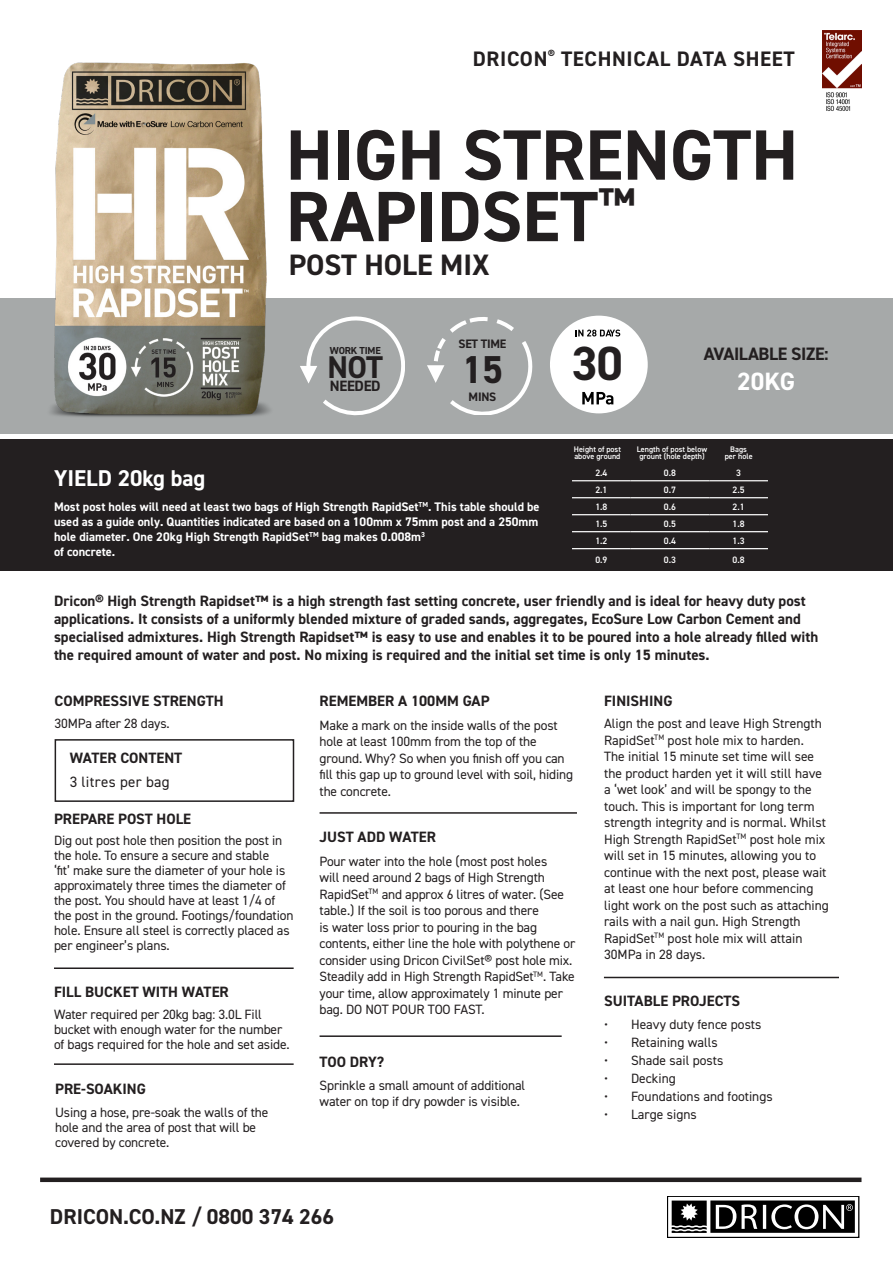
<style>
.page{position:relative;width:893px;height:1263px;background:#fff}
.page>*{position:absolute;margin:0;border:0;box-sizing:border-box;transform-origin:0 0}
.t1{font:700 71.4px "DIN2014";color:#231f20}
.t2{font:700 48px "DIN2014";color:#231f20}
.t3{font:700 39px "DIN2014";color:#231f20}
.t4{font:700 31.5px "DIN2014";color:#231f20}
.t5{font:700 29.55px "DIN2014";color:#231f20}
.t6{font:700 25.05px "DIN2014";color:#fff}
.t7{font:700 22.95px "DIN2014";color:#fff}
.t8{font:700 21.6px "DIN2014";color:#231f20}
.t9{font:700 21px "DIN2014";letter-spacing:.03em;color:#231f20}
.t10{font:700 18px "DIN2014";letter-spacing:-.02em;color:#231f20}
.t11{font:700 15px/18px "DIN2014";color:#231f20}
.t12{font:15px "DIN2014";letter-spacing:.02em;color:#231f20}
.t13{font:13.5px/16.5px "DIN2014";letter-spacing:-.01em;color:#231f20}
.t14{font:700 12.45px/14.9px "DIN2014";color:#fff}
.t15{font:700 12.3px "DIN2014";letter-spacing:-.02em;color:#231f20}
.t16{font:700 10.2px "DIN2014";letter-spacing:-.02em;color:#231f20}
.t17{font:600 9.3px "DIN2014";color:#fff}
.t18{font:600 8.1px/6.8px "DIN2014";color:#fff;text-align:center}
</style>
<div class="page">
<div style="left:0;top:298px;width:893px;height:135px;background:#a6a9a9"></div>
<svg style="left:327px;top:316px;width:78px;height:100px"></svg>
<svg style="left:427px;top:317px;width:105px;height:98px"></svg>
<div style="left:0;top:439px;width:893px;height:131px;background:#231f20"></div>
<svg style="left:668px;top:1196px;width:191px;height:42px"></svg>
<div style="left:55px;top:739px;width:239px;height:63px;border:2px solid #231f20"></div>
<img style="left:823px;top:31px;width:38px;height:80px">
<div style="left:551px;top:317px;width:95px;height:95px;background:#fff;border-radius:50%"></div>
<div style="left:550px;top:316px;width:98px;height:97px;border:2px solid #fff;border-radius:50%"></div>
<svg style="left:582px;top:392px;width:31px;height:12px"></svg>
<svg style="left:575px;top:330px;width:45px;height:6px"></svg>
<hr style="left:320px;top:1035px;width:242px;height:2px;background:#231f20">
<hr style="left:320px;top:812px;width:257px;height:2px;background:#231f20">
<hr style="left:54px;top:967px;width:240px;height:2px;background:#231f20">
<hr style="left:54px;top:1063px;width:240px;height:2px;background:#231f20">
<hr style="left:604px;top:977px;width:235px;height:1px;background:#231f20">
<div style="left:40px;top:1177px;width:821px;height:5px;background:#231f20"></div>
<img style="left:50px;top:62px;width:277px;height:355px">
<hr style="left:572px;top:480px;width:59px;height:1px;background:#fff">
<hr style="left:631px;top:480px;width:78px;height:1px;background:#fff">
<hr style="left:709px;top:480px;width:59px;height:1px;background:#fff">
<hr style="left:572px;top:497px;width:59px;height:1px;background:#fff">
<hr style="left:631px;top:497px;width:78px;height:1px;background:#fff">
<hr style="left:709px;top:497px;width:59px;height:1px;background:#fff">
<hr style="left:572px;top:514px;width:59px;height:1px;background:#fff">
<hr style="left:631px;top:514px;width:78px;height:1px;background:#fff">
<hr style="left:709px;top:514px;width:59px;height:1px;background:#fff">
<hr style="left:572px;top:531px;width:59px;height:1px;background:#fff">
<hr style="left:631px;top:531px;width:78px;height:1px;background:#fff">
<hr style="left:709px;top:531px;width:59px;height:1px;background:#fff">
<hr style="left:572px;top:548px;width:59px;height:1px;background:#fff">
<hr style="left:631px;top:548px;width:78px;height:1px;background:#fff">
<hr style="left:709px;top:548px;width:59px;height:1px;background:#fff">
<p class="t9" style="left:473px;top:45px;width:324px">DRICON<sup>®</sup> TECHNICAL DATA SHEET</p>
<p class="t1" style="left:286px;top:108px;width:514px">HIGH STRENGTH</p>
<p class="t1" style="left:286px;top:169px;width:352px">RAPIDSET<sup>™</sup></p>
<p class="t5" style="left:289px;top:245px;width:202px">POST HOLE MIX</p>
<p class="t16" style="left:330px;top:344px;width:52px">WORK TIME</p>
<p class="t4" style="left:327px;top:346px;width:57px">NOT</p>
<p class="t11" style="left:330px;top:377px;width:52px">NEEDED</p>
<p class="t15" style="left:459px;top:336px;width:49px">SET TIME</p>
<p class="t3" style="left:462px;top:343px;width:43px">15</p>
<p class="t15" style="left:469px;top:388px;width:29px">MINS</p>
<p class="t7" style="left:54px;top:463px;width:153px">YIELD 20kg bag</p>
<p class="t14" style="left:54px;top:499px;width:487px">Most post holes will need at least two bags of High Strength RapidSet<sup>TM</sup>. This table should be used as a guide only. Quantities indicated are based on a 100mm x 75mm post and a 250mm hole diameter. One 20kg High Strength RapidSet<sup>TM</sup> bag makes 0.008m<sup>3<br></sup>of concrete.</p>
<p class="t2" style="left:572px;top:332px;width:52px">30</p>
<p class="t10" style="left:704px;top:342px;width:126px">AVAILABLE SIZE:</p>
<p class="t6" style="left:737px;top:365px;width:59px">20KG</p>
<p class="t18" style="left:574px;top:446px;width:49px;text-align:left">Height of post above ground</p>
<p class="t18" style="left:637px;top:446px;width:72px">Length of post below grount (hole depth)</p>
<p class="t18" style="left:725px;top:446px;width:29px">Bags per hole</p>
<p class="t17" style="left:595px;top:466px;width:14px">2.4</p>
<p class="t17" style="left:664px;top:466px;width:14px">0.8</p>
<p class="t17" style="left:736px;top:466px;width:6px">3</p>
<p class="t17" style="left:595px;top:483px;width:14px">2.1</p>
<p class="t17" style="left:664px;top:483px;width:14px">0.7</p>
<p class="t17" style="left:733px;top:483px;width:14px">2.5</p>
<p class="t17" style="left:595px;top:500px;width:14px">1.8</p>
<p class="t17" style="left:664px;top:500px;width:14px">0.6</p>
<p class="t17" style="left:733px;top:500px;width:14px">2.1</p>
<p class="t17" style="left:595px;top:517px;width:14px">1.5</p>
<p class="t17" style="left:664px;top:517px;width:14px">0.5</p>
<p class="t17" style="left:733px;top:517px;width:14px">1.8</p>
<p class="t17" style="left:595px;top:534px;width:14px">1.2</p>
<p class="t17" style="left:664px;top:534px;width:14px">0.4</p>
<p class="t17" style="left:733px;top:534px;width:14px">1.3</p>
<p class="t17" style="left:595px;top:553px;width:14px">0.9</p>
<p class="t17" style="left:664px;top:553px;width:14px">0.3</p>
<p class="t17" style="left:733px;top:553px;width:14px">0.8</p>
<p class="t11" style="left:54px;top:591px;width:766px">Dricon® High Strength Rapidset™ is a high strength fast setting concrete, user friendly and is ideal for heavy duty post applications. It consists of a uniformly blended mixture of graded sands, aggregates, EcoSure Low Carbon Cement and specialised admixtures. High Strength Rapidset™ is easy to use and enables it to be poured into a hole already filled with the required amount of water and post. No mixing is required and the initial set time is only 15 minutes.</p>
<p class="t11" style="left:55px;top:692px;width:171px">COMPRESSIVE STRENGTH</p>
<p class="t13" style="left:55px;top:715px;width:117px">30MPa after 28 days.</p>
<p class="t11" style="left:70px;top:749px;width:114px">WATER CONTENT</p>
<p class="t12" style="left:70px;top:772px;width:101px">3 litres per bag</p>
<p class="t11" style="left:54px;top:809px;width:139px">PREPARE POST HOLE</p>
<p class="t13" style="left:54px;top:832px;width:241px;line-height:15px">Dig out post hole then position the post in the hole. To ensure a secure and stable<br>‘fit’ make sure the diameter of your hole is approximately three times the diameter of the post. You should have at least 1/4 of the post in the ground. Footings/foundation hole. Ensure all steel is correctly placed as per engineer’s plans.</p>
<p class="t11" style="left:54px;top:982px;width:176px">FILL BUCKET WITH WATER</p>
<p class="t13" style="left:54px;top:1007px;width:237px;line-height:15px">Water required per 20kg bag: 3.0L Fill bucket with enough water for the number of bags required for the hole and set aside.</p>
<p class="t11" style="left:55px;top:1080px;width:92px">PRE-SOAKING</p>
<p class="t13" style="left:55px;top:1104px;width:215px;line-height:15px">Using a hose, pre-soak the walls of the hole and the area of post that will be covered by concrete.</p>
<p class="t11" style="left:320px;top:692px;width:172px">REMEMBER A 100MM GAP</p>
<p class="t13" style="left:320px;top:717px;width:255px">Make a mark on the inside walls of the post hole at least 100mm from the top of the ground. Why? So when you finish off you can fill this gap up to ground level with soil, hiding the concrete.</p>
<p class="t11" style="left:320px;top:827px;width:118px">JUST ADD WATER</p>
<p class="t13" style="left:320px;top:852px;width:257px">Pour water into the hole (most post holes<br>will need around 2 bags of High Strength RapidSet<sup>TM</sup> and approx 6 litres of water. (See table.) If the soil is too porous and there<br>is water loss prior to pouring in the bag contents, either line the hole with polythene or consider using Dricon CivilSet® post hole mix.<br>Steadily add in High Strength RapidSet<sup>TM</sup>. Take your time, allow approximately 1 minute per bag. DO NOT POUR TOO FAST.</p>
<p class="t11" style="left:320px;top:1053px;width:66px">TOO DRY?</p>
<p class="t13" style="left:320px;top:1076px;width:207px">Sprinkle a small amount of additional water on top if dry powder is visible.</p>
<p class="t8" style="left:50px;top:1202px;width:286px">DRICON.CO.NZ / 0800 374 266</p>
<p class="t11" style="left:604px;top:692px;width:70px">FINISHING</p>
<p class="t13" style="left:604px;top:715px;width:226px">Align the post and leave High Strength RapidSet<sup>TM</sup> post hole mix to harden.<br>The initial 15 minute set time will see the product harden yet it will still have a ‘wet look’ and will be spongy to the touch. This is important for long term strength integrity and is normal. Whilst High Strength RapidSet<sup>TM</sup> post hole mix will set in 15 minutes, allowing you to continue with the next post, please wait at least one hour before commencing light work on the post such as attaching rails with a nail gun. High Strength RapidSet<sup>TM</sup> post hole mix will attain 30MPa in 28 days.</p>
<p class="t11" style="left:604px;top:992px;width:137px">SUITABLE PROJECTS</p>
<p class="t13" style="left:604px;top:1015px;width:159px">• Heavy duty fence posts</p>
<p class="t13" style="left:604px;top:1033px;width:115px">• Retaining walls</p>
<p class="t13" style="left:604px;top:1051px;width:121px">• Shade sail posts</p>
<p class="t13" style="left:604px;top:1069px;width:73px">• Decking</p>
<p class="t13" style="left:604px;top:1087px;width:170px">• Foundations and footings</p>
<p class="t13" style="left:604px;top:1105px;width:94px">• Large signs</p>
</div>
